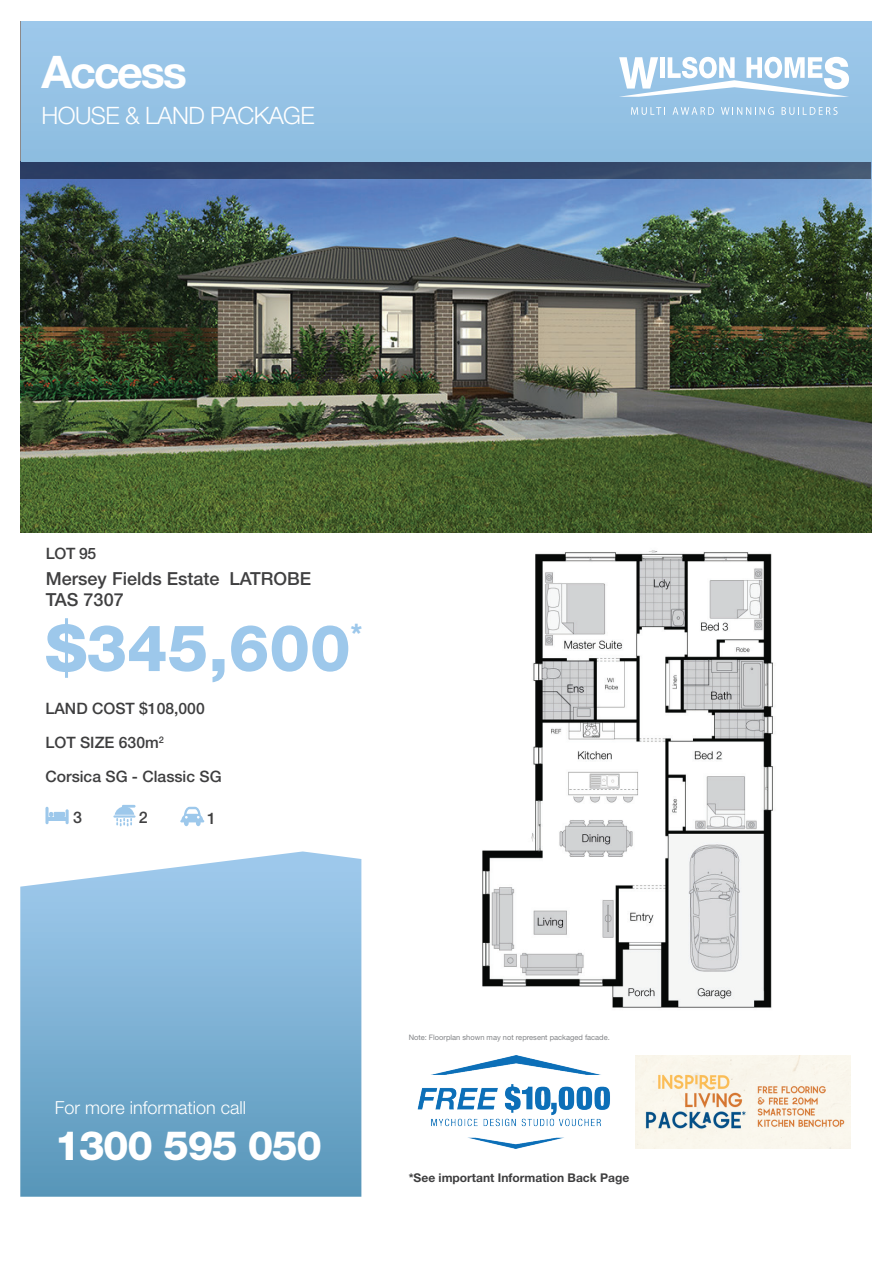
<style>
.page{position:relative;width:893px;height:1263px;background:#fff}
.page>*{position:absolute;margin:0;border:0;box-sizing:border-box;transform-origin:0 0}
.t1{font:800 64.5px "Helvetica Neue LT Pro";color:#9dc8eb}
.t2{font:700 45px "Helvetica Neue LT Pro";letter-spacing:-.05em;color:#fff}
.t3{font:800 40.5px "Helvetica Neue LT Pro";letter-spacing:-.03em;color:#fff}
.t4{font:800 27px "Helvetica Neue LT Pro";color:#9dc8eb}
.t5{font:300 24px "Helvetica Neue LT Pro";letter-spacing:-.025em;color:#fff}
.t6{font:500 18px/21.6px "Helvetica Neue LT Pro";color:#404041}
.t7{font:300 18px "Helvetica Neue LT Pro";color:#fff}
.t8{font:500 16.05px "Helvetica Neue LT Pro";color:#404041}
.t9{font:500 15.75px/33.6px "Helvetica Neue LT Pro";color:#3e3e3f}
.t10{font:700 12px "Helvetica Neue LT Pro";color:#3e3e3f}
.t11{font:7.5px "Helvetica Neue LT Pro";color:#808285}
</style>
<div class="page">
<img style="left:20px;top:162px;width:852px;height:370px">
<svg style="left:20px;top:851px;width:341px;height:346px;background:#82b3d4"></svg>
<div style="left:20px;top:21px;width:851px;height:157px;background:linear-gradient(to right,#283961,#3e526f)"></div>
<div style="left:21px;top:21px;width:851px;height:141px;background:#95c2e5"></div>
<svg style="left:631px;top:107px;width:34px;height:8px"></svg>
<svg style="left:672px;top:107px;width:42px;height:8px"></svg>
<svg style="left:721px;top:107px;width:53px;height:8px"></svg>
<svg style="left:782px;top:107px;width:56px;height:8px"></svg>
<svg style="left:619px;top:57px;width:230px;height:40px"></svg>
<hr style="left:113px;top:815px;width:23px;height:3px;background:#9dc8eb">
<hr style="left:122px;top:805px;width:14px;height:3px;background:#9dc8eb">
<svg style="left:115px;top:807px;width:19px;height:19px"></svg>
<hr style="left:180px;top:820px;width:24px;height:2px;background:#9dc8eb">
<svg style="left:181px;top:807px;width:22px;height:19px"></svg>
<svg style="left:45px;top:807px;width:4px;height:17px"></svg>
<hr style="left:66px;top:809px;width:3px;height:15px;background:#9dc8eb;border-radius:2px">
<hr style="left:47px;top:817px;width:20px;height:4px;background:#9dc8eb">
<svg style="left:49px;top:812px;width:4px;height:5px"></svg>
<div style="left:54px;top:812px;width:11px;height:5px;background:#9dc8eb"></div>
<img style="left:482px;top:550px;width:291px;height:458px">
<img style="left:417px;top:1055px;width:193px;height:93px">
<img style="left:635px;top:1055px;width:215px;height:93px">
<img style="left:57px;top:962px;width:271px;height:96px">
<h2 class="t2" style="left:42px;top:44px;width:147px">Access</h2>
<h3 class="t5" style="left:42px;top:101px;width:275px">HOUSE &amp; LAND PACKAGE</h3>
<p class="t9" style="left:46px;top:536px;width:52px">LOT 95</p>
<p class="t6" style="left:46px;top:567px;width:267px">Mersey Fields Estate LATROBE<br>TAS 7307</p>
<h1 class="t1" style="left:46px;top:610px;width:306px">$345,600</h1>
<h3 class="t4" style="left:351px;top:617px;width:13px">*</h3>
<p class="t9" style="left:45px;top:692px;width:161px">LAND COST $108,000<br>LOT SIZE 630m<sup>2</sup></p>
<p class="t9" style="left:45px;top:759px;width:178px">Corsica SG - Classic SG</p>
<p class="t8" style="left:73px;top:808px;width:10px">3</p>
<p class="t8" style="left:139px;top:808px;width:10px">2</p>
<p class="t8" style="left:207px;top:809px;width:10px">1</p>
<p class="t7" style="left:55px;top:1097px;width:193px">For more information call</p>
<h3 class="t3" style="left:55px;top:1121px;width:269px">1300 595 050</h3>
<p class="t11" style="left:409px;top:1033px;width:203px">Note: Floorplan shown may not represent packaged facade.</p>
<p class="t10" style="left:409px;top:1170px;width:222px">*See important Information Back Page</p>
</div>
